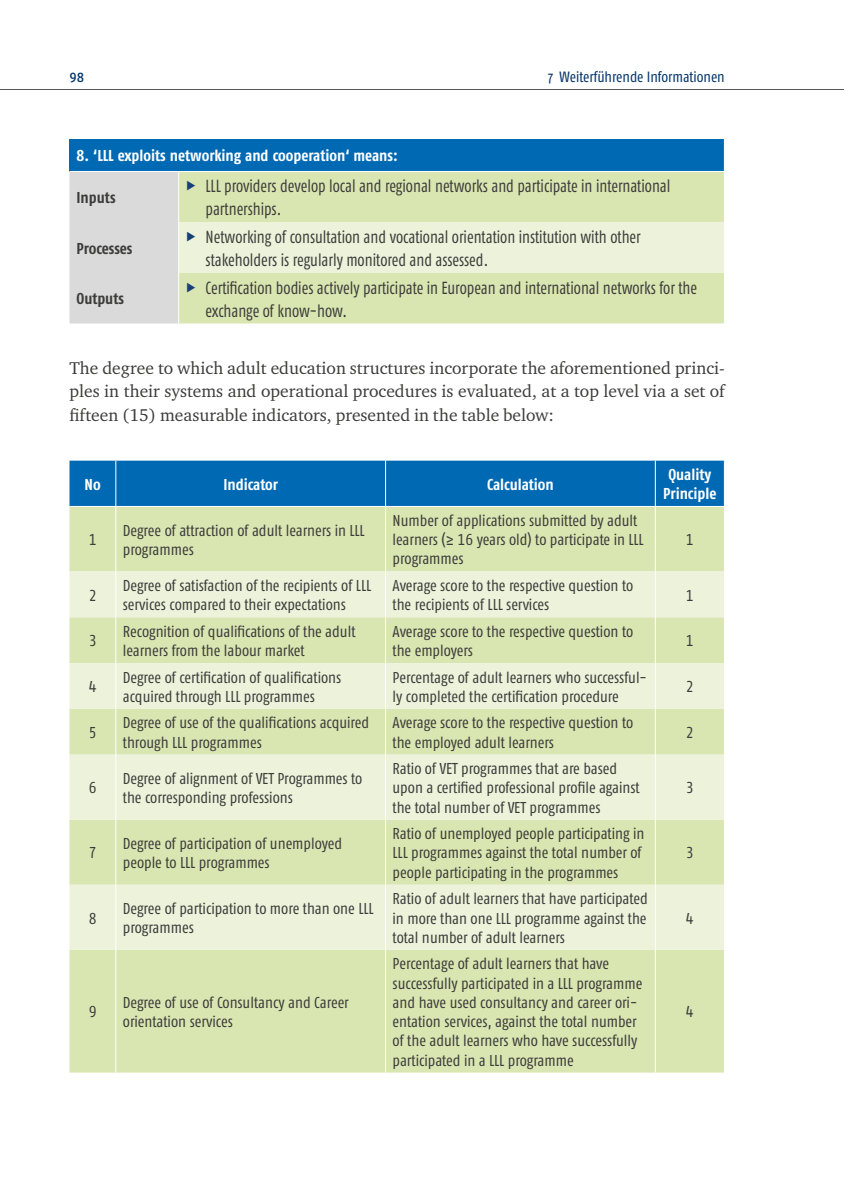
<style>
.page{position:relative;width:844px;height:1191px;background:#fff}
.page>*{position:absolute;margin:0;border:0;box-sizing:border-box;transform-origin:0 0}
.t1{font:condensed 17.5px/22.8px "Fago Pro";color:#3c3c3b;scale:.9 1}
.Standard_p{font:17.5px/23.6px "Charter ITC Pro";color:#3c3c3b;text-align:justify}
.Standard_Tabelle_p{font:condensed 15.75px/19.2px "Fago Pro";color:#3c3c3b}
.Head_bold_Tabelle_p{font:700 condensed 15.75px/19.2px "Fago Pro";color:#fff;text-align:center}
.Standard_Tabelle_rechts_p{font:700 condensed 15.75px "Fago Pro";color:#3c3c3b}
.t2{font:condensed 14.88px "Fago Pro";color:#00336a}
.t3{font:500 14px "Fago Pro";color:#00336a;scale:.9 1}
.s1{font-stretch:normal;color:#194076}
</style>
<div class="page">
<hr style="left:0;top:89px;width:843px;height:1px;background:#000">
<div style="left:69px;top:139px;width:655px;height:32px;background:#0069b4"></div>
<div style="left:69px;top:172px;width:109px;height:151px;background:#dadada"></div>
<div style="left:179px;top:172px;width:544px;height:151px;background:#d9e6b1"></div>
<div style="left:179px;top:222px;width:545px;height:51px;background:#ecf3da"></div>
<hr style="left:723px;top:139px;width:1px;height:32px;background:#fff">
<hr style="left:723px;top:222px;width:1px;height:51px;background:#fff">
<div style="left:69px;top:460px;width:654px;height:46px;background:#0069b4"></div>
<div style="left:69px;top:507px;width:654px;height:565px;background:#d9e6b1"></div>
<svg style="left:69px;top:571px;width:654px;height:378px;background:#e4edc9"></svg>
<hr style="left:115px;top:460px;width:1px;height:46px;background:#fff">
<hr style="left:385px;top:460px;width:1px;height:46px;background:#fff">
<hr style="left:654px;top:460px;width:1px;height:46px;background:#fff">
<hr style="left:115px;top:507px;width:1px;height:64px;background:#fff">
<hr style="left:385px;top:507px;width:1px;height:64px;background:#fff">
<hr style="left:654px;top:507px;width:1px;height:64px;background:#fff">
<hr style="left:115px;top:571px;width:1px;height:46px;background:#fff">
<hr style="left:385px;top:571px;width:1px;height:46px;background:#fff">
<hr style="left:654px;top:571px;width:1px;height:46px;background:#fff">
<hr style="left:115px;top:617px;width:1px;height:46px;background:#fff">
<hr style="left:385px;top:617px;width:1px;height:46px;background:#fff">
<hr style="left:654px;top:617px;width:1px;height:46px;background:#fff">
<hr style="left:115px;top:663px;width:1px;height:46px;background:#fff">
<hr style="left:385px;top:663px;width:1px;height:46px;background:#fff">
<hr style="left:654px;top:663px;width:1px;height:46px;background:#fff">
<hr style="left:115px;top:709px;width:1px;height:45px;background:#fff">
<hr style="left:385px;top:709px;width:1px;height:45px;background:#fff">
<hr style="left:654px;top:709px;width:1px;height:45px;background:#fff">
<hr style="left:115px;top:754px;width:1px;height:65px;background:#fff">
<hr style="left:385px;top:754px;width:1px;height:65px;background:#fff">
<hr style="left:654px;top:754px;width:1px;height:65px;background:#fff">
<hr style="left:115px;top:819px;width:1px;height:65px;background:#fff">
<hr style="left:385px;top:819px;width:1px;height:65px;background:#fff">
<hr style="left:654px;top:819px;width:1px;height:65px;background:#fff">
<hr style="left:115px;top:884px;width:1px;height:65px;background:#fff">
<hr style="left:385px;top:884px;width:1px;height:65px;background:#fff">
<hr style="left:654px;top:884px;width:1px;height:65px;background:#fff">
<hr style="left:115px;top:949px;width:1px;height:123px;background:#fff">
<hr style="left:385px;top:949px;width:1px;height:123px;background:#fff">
<hr style="left:654px;top:949px;width:1px;height:123px;background:#fff">
<p class="t3" style="left:69px;top:69px;width:18px">98</p>
<p class="t2" style="left:548px;top:68px;width:178px">7 Weiterführende Informationen</p>
<p class="Head_bold_Tabelle_p" style="left:76px;top:146px;width:323px">8. ‘LLL exploits networking and cooperation‘ means:</p>
<p class="Standard_Tabelle_rechts_p" style="left:76px;top:188px;width:41px">Inputs</p>
<p class="t1" style="left:205px;top:175px;width:518px;text-indent:-20px"><span class="s1">▶</span> LLL providers develop local and regional networks and participate in international partnerships.</p>
<p class="Standard_Tabelle_rechts_p" style="left:76px;top:239px;width:57px">Processes</p>
<p class="Standard_Tabelle_rechts_p" style="left:76px;top:289px;width:49px">Outputs</p>
<p class="t1" style="left:205px;top:225px;width:485px;text-indent:-20px"><span class="s1">▶</span> Networking of consultation and vocational orientation institution with other stakeholders is regularly monitored and assessed.</p>
<p class="t1" style="left:205px;top:276px;width:547px;text-indent:-20px"><span class="s1">▶</span> Certification bodies actively participate in European and international networks for the exchange of know-how.</p>
<p class="Standard_p" style="left:69px;top:355px;width:656px">The degree to which adult education structures incorporate the aforementioned princi&shy;ples in their systems and operational procedures is evaluated, at a top level via a set of fifteen (15) measurable indicators, presented in the table below:</p>
<p class="Head_bold_Tabelle_p" style="left:85px;top:474px;width:18px">No</p>
<p class="Head_bold_Tabelle_p" style="left:223px;top:474px;width:56px">Indicator</p>
<p class="Head_bold_Tabelle_p" style="left:487px;top:474px;width:68px">Calculation</p>
<p class="Head_bold_Tabelle_p" style="left:663px;top:465px;width:55px">Quality<br>Principle</p>
<p class="Standard_Tabelle_p" style="left:89px;top:530px;width:9px">1</p>
<p class="Standard_Tabelle_p" style="left:123px;top:520px;width:243px">Degree of attraction of adult learners in LLL programmes</p>
<p class="Standard_Tabelle_p" style="left:392px;top:511px;width:253px">Number of applications submitted by adult learners (≥ 16 years old) to participate in LLL programmes</p>
<p class="Standard_Tabelle_p" style="left:685px;top:530px;width:9px">1</p>
<p class="Standard_Tabelle_p" style="left:89px;top:585px;width:9px">2</p>
<p class="Standard_Tabelle_p" style="left:123px;top:576px;width:250px">Degree of satisfaction of the recipients of LLL services compared to their expectations</p>
<p class="Standard_Tabelle_p" style="left:392px;top:576px;width:242px">Average score to the respective question to the recipients of LLL services</p>
<p class="Standard_Tabelle_p" style="left:685px;top:585px;width:9px">1</p>
<p class="Standard_Tabelle_p" style="left:89px;top:631px;width:9px">3</p>
<p class="Standard_Tabelle_p" style="left:123px;top:621px;width:234px">Recognition of qualifications of the adult learners from the labour market</p>
<p class="Standard_Tabelle_p" style="left:392px;top:621px;width:242px">Average score to the respective question to the employers</p>
<p class="Standard_Tabelle_p" style="left:685px;top:631px;width:9px">1</p>
<p class="Standard_Tabelle_p" style="left:89px;top:677px;width:9px">4</p>
<p class="Standard_Tabelle_p" style="left:123px;top:667px;width:220px">Degree of certification of qualifications acquired through LLL programmes</p>
<p class="Standard_Tabelle_p" style="left:392px;top:667px;width:256px">Percentage of adult learners who successful&shy;ly completed the certification procedure</p>
<p class="Standard_Tabelle_p" style="left:685px;top:677px;width:9px">2</p>
<p class="Standard_Tabelle_p" style="left:89px;top:723px;width:9px">5</p>
<p class="Standard_Tabelle_p" style="left:123px;top:713px;width:248px">Degree of use of the qualifications acquired through LLL programmes</p>
<p class="Standard_Tabelle_p" style="left:392px;top:713px;width:242px">Average score to the respective question to the employed adult learners</p>
<p class="Standard_Tabelle_p" style="left:685px;top:723px;width:9px">2</p>
<p class="Standard_Tabelle_p" style="left:89px;top:778px;width:9px">6</p>
<p class="Standard_Tabelle_p" style="left:123px;top:768px;width:241px">Degree of alignment of VET Programmes to the corresponding professions</p>
<p class="Standard_Tabelle_p" style="left:392px;top:759px;width:249px">Ratio of VET programmes that are based upon a certified professional profile against the total number of VET programmes</p>
<p class="Standard_Tabelle_p" style="left:685px;top:778px;width:9px">3</p>
<p class="Standard_Tabelle_p" style="left:89px;top:843px;width:9px">7</p>
<p class="Standard_Tabelle_p" style="left:123px;top:833px;width:221px">Degree of participation of unemployed people to LLL programmes</p>
<p class="Standard_Tabelle_p" style="left:392px;top:824px;width:253px">Ratio of unemployed people participating in<br>LLL programmes against the total number of people participating in the programmes</p>
<p class="Standard_Tabelle_p" style="left:89px;top:908px;width:9px">8</p>
<p class="Standard_Tabelle_p" style="left:123px;top:898px;width:252px">Degree of participation to more than one LLL programmes</p>
<p class="Standard_Tabelle_p" style="left:392px;top:889px;width:257px;text-align:justify">Ratio of adult learners that have participated in more than one LLL programme against the total number of adult learners</p>
<p class="Standard_Tabelle_p" style="left:89px;top:1002px;width:9px">9</p>
<p class="Standard_Tabelle_p" style="left:123px;top:992px;width:227px">Degree of use of Consultancy and Career orientation services</p>
<p class="Standard_Tabelle_p" style="left:392px;top:954px;width:251px">Percentage of adult learners that have successfully participated in a LLL programme and have used consultancy and career ori&shy;entation services, against the total number of the adult learners who have successfully participated in a LLL programme</p>
<p class="Standard_Tabelle_p" style="left:685px;top:843px;width:9px">3</p>
<p class="Standard_Tabelle_p" style="left:685px;top:908px;width:9px">4</p>
<p class="Standard_Tabelle_p" style="left:685px;top:1002px;width:9px">4</p>
</div>
